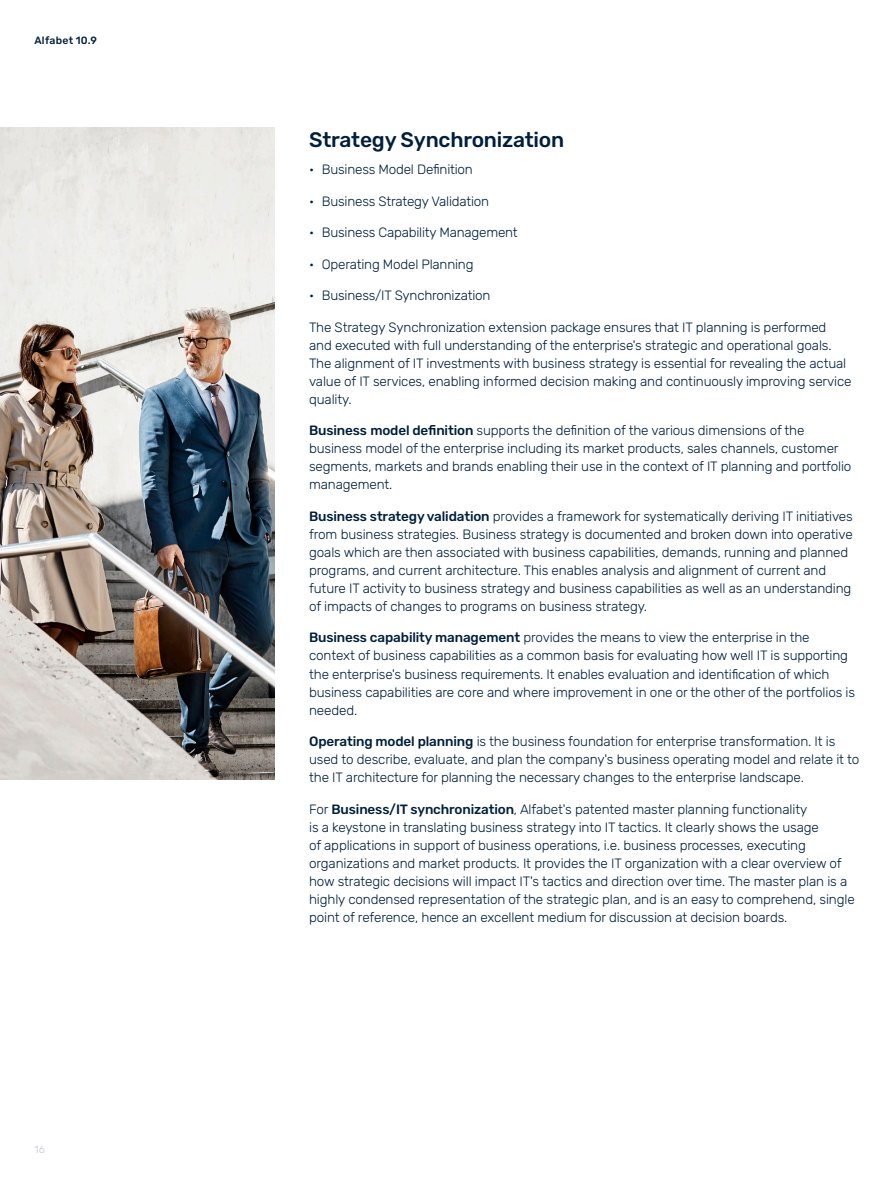
<style>
.page{position:relative;width:893px;height:1187px;background:#fff}
.page>*{position:absolute;margin:0;border:0;box-sizing:border-box;transform-origin:0 0}
.Headline_2_-_14_18{font:500 21px "Rubik";letter-spacing:-.01em;color:#011f3d}
.Body_1_-_9_12__Dark{font:300 13.5px/18px "Rubik";letter-spacing:-.01em;color:#011f3d}
.Document_Title_-_7_9{font:500 10.5px "Rubik";letter-spacing:.025em;color:#011f3d}
.Document_Title_-_7_9-2{font:300 10.5px "Rubik";color:#c0c7cf}
.s1{font-weight:500}
</style>
<div class="page">
<img style="left:0;top:128px;width:274px;height:651px">
<p class="Document_Title_-_7_9" style="left:34px;top:35px;width:64px">Alfabet 10.9</p>
<p class="Document_Title_-_7_9-2" style="left:34px;top:1142px;width:12px">16</p>
<p class="Headline_2_-_14_18" style="left:309px;top:128px;width:257px">Strategy Synchronization</p>
<p class="Body_1_-_9_12__Dark" style="left:309px;top:161px;width:165px">• Business Model Definition</p>
<p class="Body_1_-_9_12__Dark" style="left:309px;top:192px;width:182px">• Business Strategy Validation</p>
<p class="Body_1_-_9_12__Dark" style="left:309px;top:224px;width:210px">• Business Capability Management</p>
<p class="Body_1_-_9_12__Dark" style="left:309px;top:255px;width:166px">• Operating Model Planning</p>
<p class="Body_1_-_9_12__Dark" style="left:309px;top:287px;width:183px">• Business/IT Synchronization</p>
<p class="Body_1_-_9_12__Dark" style="left:309px;top:318px;width:544px">The Strategy Synchronization extension package ensures that IT planning is performed and executed with full understanding of the enterprise's strategic and operational goals.<br>The alignment of IT investments with business strategy is essential for revealing the actual value of IT services, enabling informed decision making and continuously improving service quality.</p>
<p class="Body_1_-_9_12__Dark" style="left:309px;top:422px;width:544px"><span class="s1">Business model definition</span> supports the definition of the various dimensions of the business model of the enterprise including its market products, sales channels, customer segments, markets and brands enabling their use in the context of IT planning and portfolio management.</p>
<p class="Body_1_-_9_12__Dark" style="left:309px;top:507px;width:545px"><span class="s1">Business strategy validation</span> provides a framework for systematically deriving IT initiatives from business strategies. Business strategy is documented and broken down into operative goals which are then associated with business capabilities, demands, running and planned programs, and current architecture. This enables analysis and alignment of current and future IT activity to business strategy and business capabilities as well as an understanding of impacts of changes to programs on business strategy.</p>
<p class="Body_1_-_9_12__Dark" style="left:309px;top:629px;width:547px"><span class="s1">Business capability management</span> provides the means to view the enterprise in the context of business capabilities as a common basis for evaluating how well IT is supporting the enterprise's business requirements. It enables evaluation and identification of which business capabilities are core and where improvement in one or the other of the portfolios is needed.</p>
<p class="Body_1_-_9_12__Dark" style="left:309px;top:732px;width:552px"><span class="s1">Operating model planning</span> is the business foundation for enterprise transformation. It is used to describe, evaluate, and plan the company's business operating model and relate it to the IT architecture for planning the necessary changes to the enterprise landscape.</p>
<p class="Body_1_-_9_12__Dark" style="left:309px;top:800px;width:547px">For <span class="s1">Business/IT synchronization</span>, Alfabet's patented master planning functionality<br>is a keystone in translating business strategy into IT tactics. It clearly shows the usage<br>of applications in support of business operations, i.e. business processes, executing organizations and market products. It provides the IT organization with a clear overview of how strategic decisions will impact IT's tactics and direction over time. The master plan is a highly condensed representation of the strategic plan, and is an easy to comprehend, single point of reference, hence an excellent medium for discussion at decision boards.</p>
</div>
